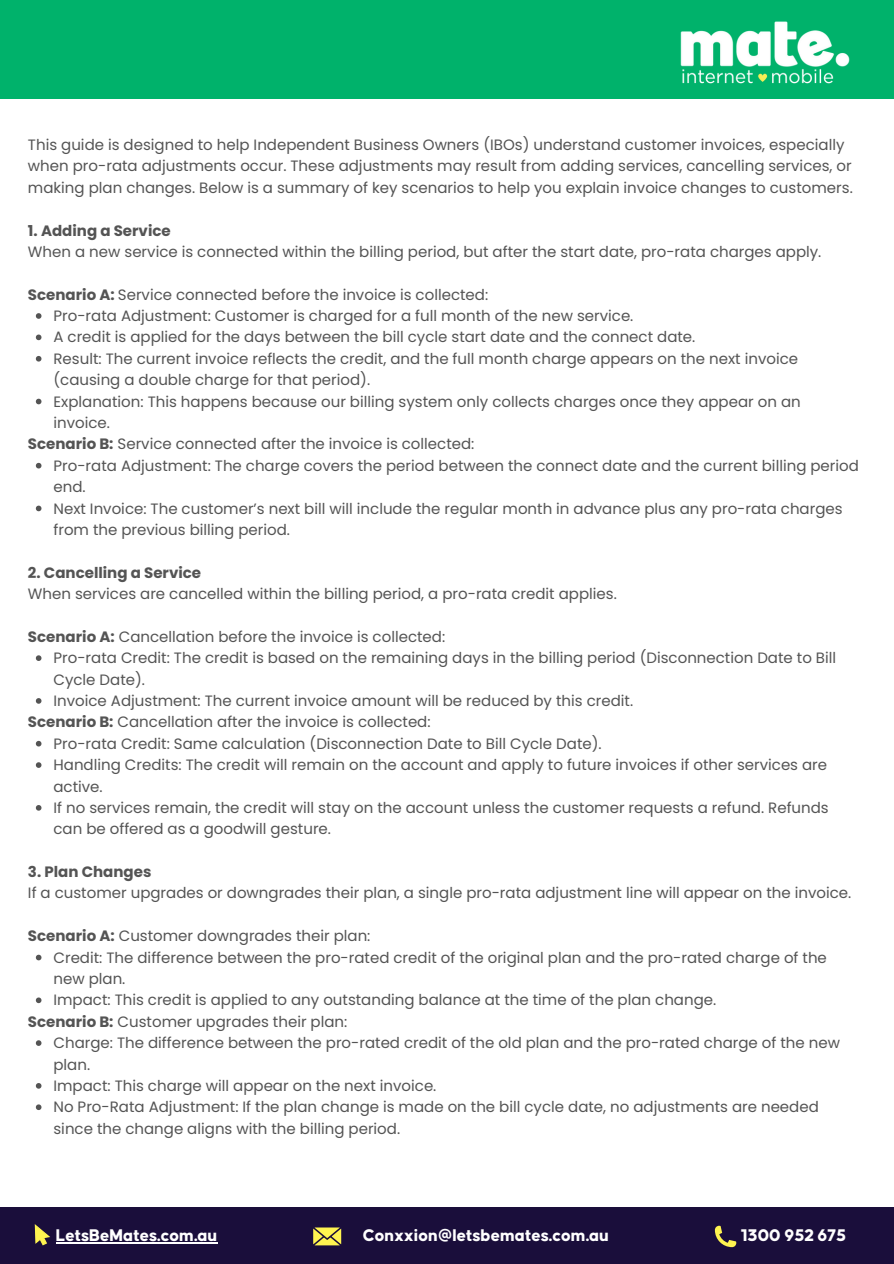
<style>
.page{position:relative;width:894px;height:1264px;background:#fff}
.page>*{position:absolute;margin:0;border:0;box-sizing:border-box;transform-origin:0 0}
.t1{font:800 18px "Causten";color:#fff}
.t2{font:15px/21.3px "Poppins";color:#545454}
.t3{font:700 15px "Poppins";color:#545454}
.s1{font-weight:700}
</style>
<div class="page">
<svg style="left:36px;top:313px;width:5px;height:6px"></svg>
<svg style="left:36px;top:334px;width:5px;height:6px"></svg>
<svg style="left:36px;top:356px;width:5px;height:5px"></svg>
<svg style="left:36px;top:399px;width:5px;height:5px"></svg>
<svg style="left:36px;top:463px;width:5px;height:5px"></svg>
<svg style="left:36px;top:505px;width:5px;height:6px"></svg>
<svg style="left:36px;top:655px;width:5px;height:6px"></svg>
<svg style="left:36px;top:698px;width:5px;height:5px"></svg>
<svg style="left:36px;top:741px;width:5px;height:5px"></svg>
<svg style="left:36px;top:762px;width:5px;height:6px"></svg>
<svg style="left:36px;top:805px;width:5px;height:5px"></svg>
<svg style="left:36px;top:954px;width:5px;height:6px"></svg>
<svg style="left:36px;top:997px;width:5px;height:6px"></svg>
<svg style="left:36px;top:1040px;width:5px;height:5px"></svg>
<svg style="left:36px;top:1083px;width:5px;height:5px"></svg>
<svg style="left:36px;top:1104px;width:5px;height:6px"></svg>
<div style="left:0;top:0;width:893px;height:99px;background:#00b26b"></div>
<img style="left:680px;top:21px;width:170px;height:63px">
<div style="left:0;top:1207px;width:893px;height:56px;background:#1a0e3b"></div>
<svg style="left:714px;top:1225px;width:22px;height:22px"></svg>
<svg style="left:313px;top:1227px;width:28px;height:18px"></svg>
<svg style="left:35px;top:1224px;width:15px;height:21px"></svg>
<hr style="left:56px;top:1242px;width:161px;height:1px;background:#fff">
<p class="t2" style="left:28px;top:134px;width:826px">This guide is designed to help Independent Business Owners (IBOs) understand customer invoices, especially when pro-rata adjustments occur. These adjustments may result from adding services, cancelling services, or making plan changes. Below is a summary of key scenarios to help you explain invoice changes to customers.</p>
<p class="t3" style="left:28px;top:220px;width:144px">1. Adding a Service</p>
<p class="t2" style="left:28px;top:241px;width:794px">When a new service is connected within the billing period, but after the start date, pro-rata charges apply.</p>
<p class="t2" style="left:28px;top:284px;width:461px"><span class="s1">Scenario A:</span> Service connected before the invoice is collected:</p>
<p class="t2" style="left:53px;top:305px;width:581px">Pro-rata Adjustment: Customer is charged for a full month of the new service.</p>
<p class="t2" style="left:53px;top:326px;width:643px">A credit is applied for the days between the bill cycle start date and the connect date.</p>
<p class="t2" style="left:53px;top:348px;width:746px">Result: The current invoice reflects the credit, and the full month charge appears on the next invoice (causing a double charge for that period).</p>
<p class="t2" style="left:53px;top:390px;width:748px">Explanation: This happens because our billing system only collects charges once they appear on an invoice.</p>
<p class="t2" style="left:28px;top:433px;width:448px"><span class="s1">Scenario B:</span> Service connected after the invoice is collected:</p>
<p class="t2" style="left:53px;top:455px;width:806px">Pro-rata Adjustment: The charge covers the period between the connect date and the current billing period end.</p>
<p class="t2" style="left:53px;top:497px;width:790px">Next Invoice: The customer’s next bill will include the regular month in advance plus any pro-rata charges from the previous billing period.</p>
<p class="t3" style="left:28px;top:562px;width:175px">2. Cancelling a Service</p>
<p class="t2" style="left:28px;top:583px;width:590px">When services are cancelled within the billing period, a pro-rata credit applies.</p>
<p class="t2" style="left:28px;top:626px;width:418px"><span class="s1">Scenario A:</span> Cancellation before the invoice is collected:</p>
<p class="t2" style="left:53px;top:647px;width:784px">Pro-rata Credit: The credit is based on the remaining days in the billing period (Disconnection Date to Bill<br>Cycle Date).</p>
<p class="t2" style="left:53px;top:690px;width:581px">Invoice Adjustment: The current invoice amount will be reduced by this credit.</p>
<p class="t2" style="left:28px;top:711px;width:404px"><span class="s1">Scenario B:</span> Cancellation after the invoice is collected:</p>
<p class="t2" style="left:53px;top:732px;width:549px">Pro-rata Credit: Same calculation (Disconnection Date to Bill Cycle Date).</p>
<p class="t2" style="left:53px;top:754px;width:775px">Handling Credits: The credit will remain on the account and apply to future invoices if other services are active.</p>
<p class="t2" style="left:53px;top:797px;width:776px">If no services remain, the credit will stay on the account unless the customer requests a refund. Refunds can be offered as a goodwill gesture.</p>
<p class="t3" style="left:28px;top:861px;width:125px">3. Plan Changes</p>
<p class="t2" style="left:28px;top:882px;width:824px">If a customer upgrades or downgrades their plan, a single pro-rata adjustment line will appear on the invoice.</p>
<p class="t2" style="left:28px;top:925px;width:344px"><span class="s1">Scenario A:</span> Customer downgrades their plan:</p>
<p class="t2" style="left:53px;top:946px;width:774px">Credit: The difference between the pro-rated credit of the original plan and the pro-rated charge of the new plan.</p>
<p class="t2" style="left:53px;top:989px;width:664px">Impact: This credit is applied to any outstanding balance at the time of the plan change.</p>
<p class="t2" style="left:28px;top:1010px;width:321px"><span class="s1">Scenario B:</span> Customer upgrades their plan:</p>
<p class="t2" style="left:53px;top:1032px;width:787px">Charge: The difference between the pro-rated credit of the old plan and the pro-rated charge of the new plan.</p>
<p class="t2" style="left:53px;top:1074px;width:384px">Impact: This charge will appear on the next invoice.</p>
<p class="t2" style="left:53px;top:1096px;width:766px">No Pro-Rata Adjustment: If the plan change is made on the bill cycle date, no adjustments are needed since the change aligns with the billing period.</p>
<p class="t1" style="left:56px;top:1227px;width:163px">LetsBeMates.com.au</p>
<p class="t1" style="left:363px;top:1227px;width:248px">Conxxion@letsbemates.com.au</p>
<h1 class="t1" style="left:741px;top:1227px;width:107px">1300 952 675</h1>
</div>
